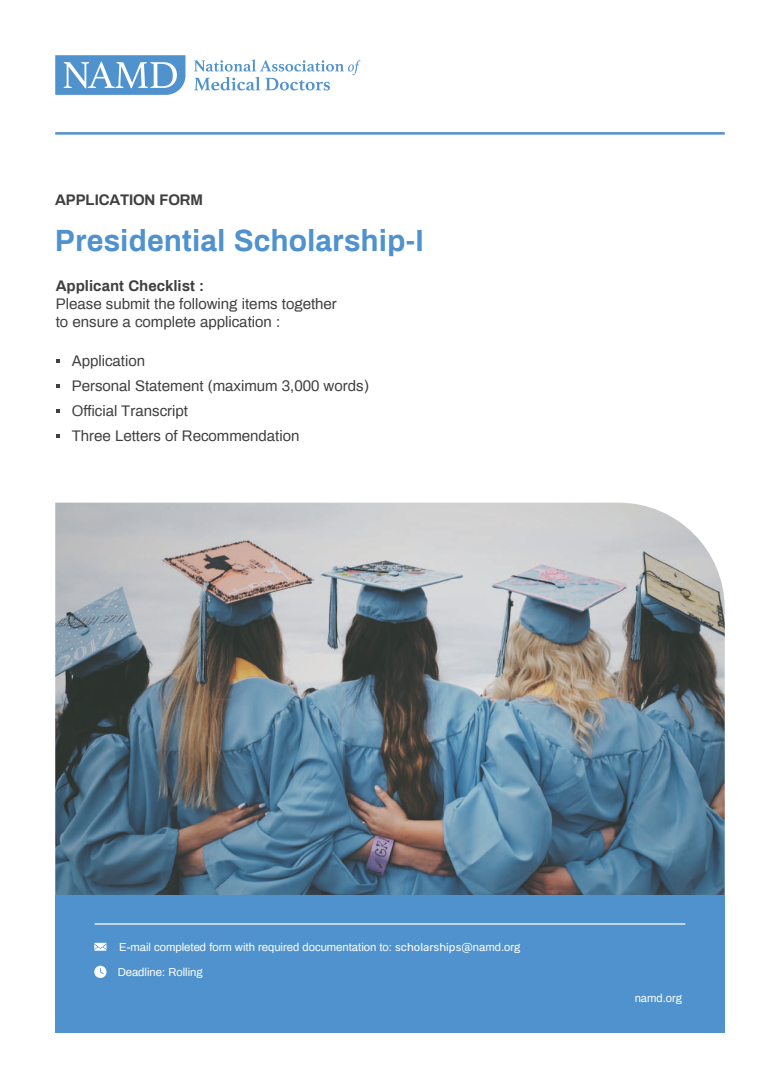
<style>
.page{position:relative;width:780px;height:1088px;background:#fff}
.page>*{position:absolute;margin:0;border:0;box-sizing:border-box;transform-origin:0 0}
.t1{font:700 30px "Archivo";color:#5092ce}
.t2{font:15px/25px "Archivo";color:#404040}
.t3{font:700 15px "Archivo";color:#404040}
.t4{font:11.25px "Archivo";color:#fff}
.s1{font-family:"Rubik"}
</style>
<div class="page">
<svg style="left:55px;top:55px;width:305px;height:40px"></svg>
<img style="left:55px;top:503px;width:669px;height:392px">
<div style="left:55px;top:895px;width:669px;height:138px;background:#5092ce"></div>
<hr style="left:95px;top:923px;width:590px;height:1px;background:#fff">
<svg style="left:94px;top:943px;width:12px;height:8px"></svg>
<svg style="left:94px;top:966px;width:12px;height:12px"></svg>
<hr style="left:55px;top:132px;width:669px;height:3px;background:#5092ce">
<p class="t3" style="left:55px;top:189px;width:149px">APPLICATION FORM</p>
<h1 class="t1" style="left:55px;top:218px;width:370px">Presidential Scholarship-I</h1>
<p class="t3" style="left:56px;top:275px;width:150px">Applicant Checklist :</p>
<p class="t2" style="left:56px;top:294px;width:282px;line-height:18px">Please submit the following items together to ensure a complete application :</p>
<p class="t2" style="left:72px;top:347px;width:298px">Application<br>Personal Statement (maximum 3,000 words)<br>Official Transcript<br>Three Letters of Recommendation</p>
<p class="t4" style="left:119px;top:939px;width:402px">E-mail completed form with required documentation to: <span class="s1">scholarships</span>@namd.org</p>
<p class="t4" style="left:118px;top:964px;width:87px">Deadline: Rolling</p>
<p class="t4" style="left:634px;top:990px;width:49px">namd.org</p>
</div>
